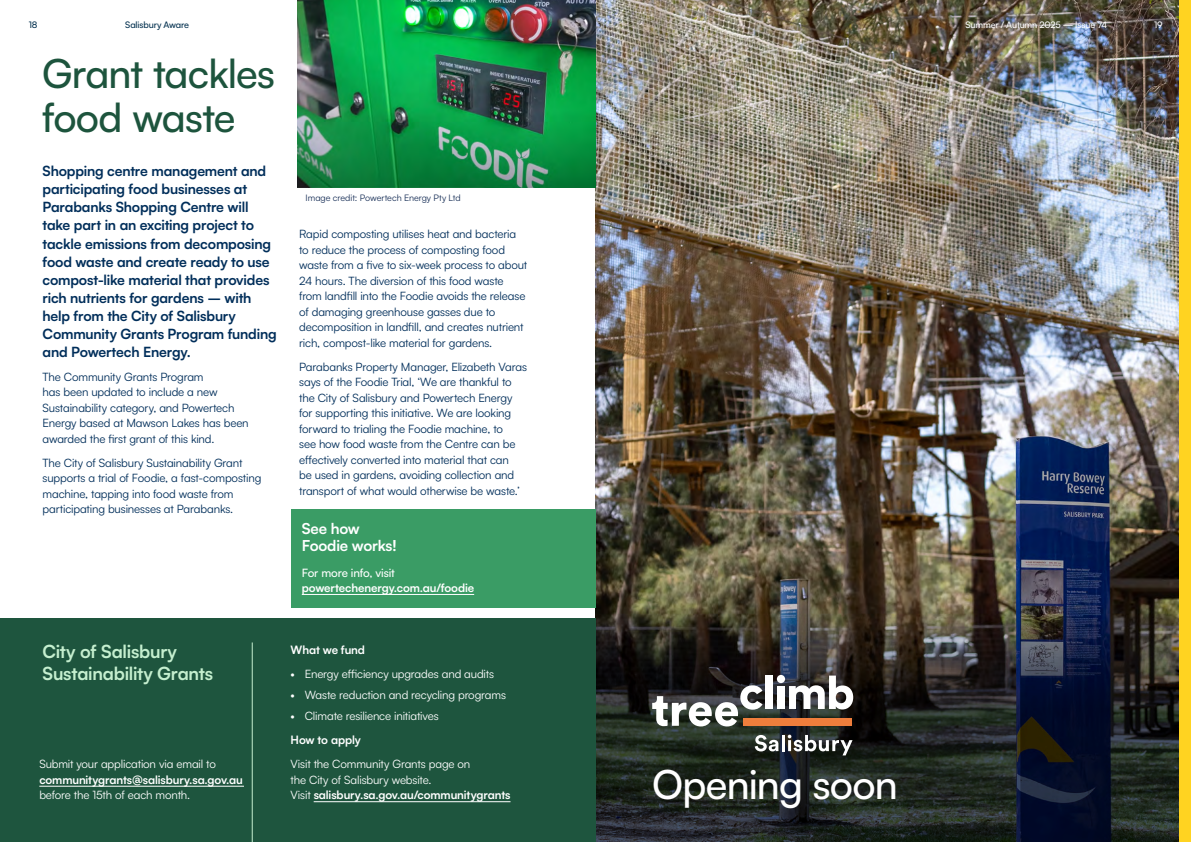
<style>
.page{position:relative;width:1191px;height:842px;background:#fff}
.page>*{position:absolute;margin:0;border:0;box-sizing:border-box;transform-origin:0 0}
.t1{font:500 40px/44px "Satoshi";letter-spacing:-.025em;color:#1d543d}
.t2{font:500 40px "Satoshi";letter-spacing:-.025em;color:#fff}
.t3{font:700 18px/22px "Satoshi";letter-spacing:-.015em;color:#c5efcf}
.t4{font:700 15px/17px "Satoshi";letter-spacing:-.015em;color:#fff}
.t5{font:700 14px/18px "Satoshi";letter-spacing:-.015em;color:#002e5a}
.t6{font:11.5px/15.5px "Satoshi";letter-spacing:-.015em;color:#002e5a}
.t7{font:11.5px/15.5px "Satoshi";letter-spacing:-.015em;color:#fff}
.t8{font:700 11.5px "Satoshi";letter-spacing:-.01em;color:#fff}
.t9{font:500 11.5px "Satoshi";letter-spacing:-.015em;color:#fff}
.t10{font:9px "Satoshi";letter-spacing:-.005em;color:#182f57}
.t11{font:500 9px "Satoshi";letter-spacing:-.015em;color:#fff}
.t12{font:500 9px "Satoshi";letter-spacing:-.015em;color:#053250}
.s1{font-weight:700}
</style>
<div class="page">
<img style="left:595px;top:0;width:584px;height:340px">
<img style="left:595px;top:340px;width:584px;height:502px">
<svg style="left:652px;top:685px;width:110px;height:41px"></svg>
<div style="left:766px;top:675px;width:7px;height:34px;background:#fff"></div>
<div style="left:777px;top:686px;width:7px;height:23px;background:#fff"></div>
<div style="left:777px;top:675px;width:8px;height:8px;background:#fff;border-radius:50%"></div>
<svg style="left:789px;top:675px;width:64px;height:34px"></svg>
<div style="left:743px;top:719px;width:109px;height:7px;background:#ef7e3c"></div>
<svg style="left:754px;top:735px;width:24px;height:16px"></svg>
<hr style="left:781px;top:735px;width:3px;height:16px;background:#fff">
<svg style="left:787px;top:735px;width:65px;height:20px"></svg>
<div style="left:0;top:618px;width:595px;height:224px;background:#1e553e"></div>
<img style="left:298px;top:0;width:297px;height:187px">
<hr style="left:314px;top:801px;width:196px;height:1px;background:#fff">
<hr style="left:252px;top:642px;width:1px;height:200px;background:#c5efcf">
<hr style="left:39px;top:786px;width:205px;height:1px;background:#fff">
<div style="left:291px;top:509px;width:304px;height:98px;background:#3a9c65"></div>
<hr style="left:302px;top:594px;width:172px;height:1px;background:#fff">
<div style="left:1179px;top:0;width:12px;height:842px;background:#ffd321"></div>
<p class="t12" style="left:29px;top:19px;width:10px">18</p>
<p class="t12" style="left:125px;top:19px;width:65px">Salisbury Aware</p>
<p class="t11" style="left:965px;top:19px;width:143px">Summer / Autumn 2025 — Issue 74</p>
<p class="t11" style="left:1154px;top:19px;width:10px">19</p>
<h1 class="t1" style="left:42px;top:50px;width:234px">Grant tackles food waste</h1>
<p class="t5" style="left:43px;top:162px;width:236px">Shopping centre management and participating food businesses at<br>Parabanks Shopping Centre will take part in an exciting project to tackle emissions from decomposing food waste and create ready to use compost-like material that provides rich nutrients for gardens – with help from the City of Salisbury<br>Community Grants Program funding and Powertech Energy.</p>
<p class="t6" style="left:43px;top:368px;width:208px">The Community Grants Program<br>has been updated to include a new Sustainability category, and Powertech Energy based at Mawson Lakes has been awarded the first grant of this kind.</p>
<p class="t6" style="left:43px;top:454px;width:220px">The City of Salisbury Sustainability Grant supports a trial of Foodie, a fast-composting machine, tapping into food waste from participating businesses at Parabanks.</p>
<p class="t10" style="left:306px;top:192px;width:157px">Image credit: Powertech Energy Pty Ltd</p>
<p class="t6" style="left:299px;top:226px;width:230px">Rapid composting utilises heat and bacteria to reduce the process of composting food waste from a five to six-week process to about 24 hours. The diversion of this food waste from landfill into the Foodie avoids the release of damaging greenhouse gasses due to decomposition in landfill, and creates nutrient rich, compost-like material for gardens.</p>
<p class="t6" style="left:299px;top:358px;width:229px">Parabanks Property Manager, Elizabeth Varas says of the Foodie Trial, ‘We are thankful to the City of Salisbury and Powertech Energy for supporting this initiative. We are looking forward to trialing the Foodie machine, to<br>see how food waste from the Centre can be effectively converted into material that can<br>be used in gardens, avoiding collection and transport of what would otherwise be waste.’</p>
<h3 class="t4" style="left:302px;top:519px;width:96px">See how<br>Foodie works!</h3>
<p class="t9" style="left:302px;top:565px;width:94px">For more info, visit</p>
<p class="t8" style="left:302px;top:580px;width:174px">powertechenergy.com.au/foodie</p>
<h2 class="t3" style="left:43px;top:640px;width:172px">City of Salisbury<br>Sustainability Grants</h2>
<p class="t8" style="left:291px;top:641px;width:76px">What we fund</p>
<p class="t7" style="left:291px;top:666px;width:205px">• Energy efficiency upgrades and audits</p>
<p class="t7" style="left:291px;top:687px;width:217px">• Waste reduction and recycling programs</p>
<p class="t7" style="left:291px;top:708px;width:150px">• Climate resilience initiatives</p>
<p class="t8" style="left:291px;top:732px;width:72px">How to apply</p>
<p class="t7" style="left:291px;top:756px;width:221px">Visit the Community Grants page on<br>the City of Salisbury website.<br>Visit <span class="s1">salisbury.sa.gov.au/communitygrants</span></p>
<p class="t7" style="left:39px;top:756px;width:178px">Submit your application via email to</p>
<p class="t8" style="left:39px;top:771px;width:205px">communitygrants@salisbury.sa.gov.au</p>
<p class="t7" style="left:39px;top:787px;width:152px">before the 15th of each month.</p>
<h1 class="t2" style="left:652px;top:757px;width:247px">Opening soon</h1>
</div>
